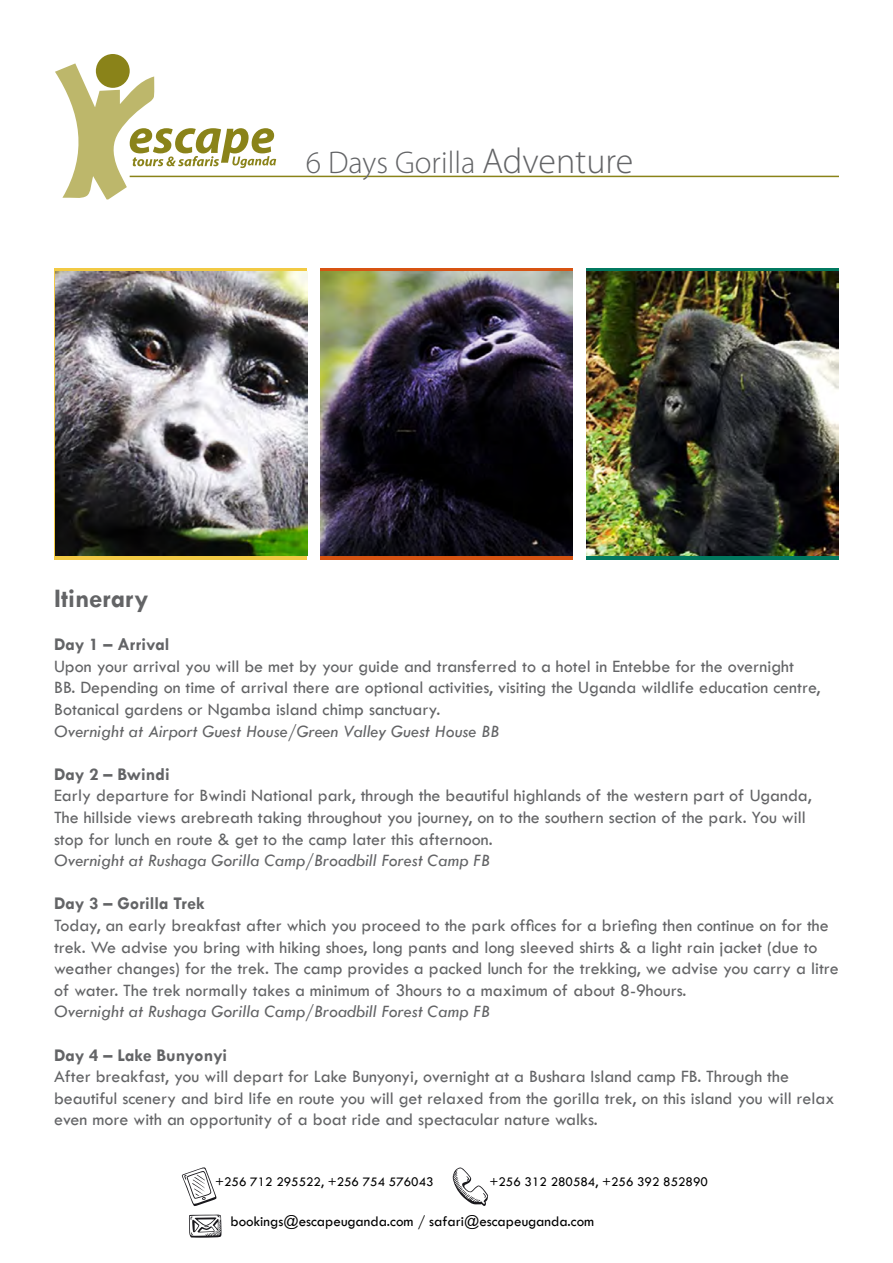
<style>
.page{position:relative;width:893px;height:1263px;background:#fff}
.page>*{position:absolute;margin:0;border:0;box-sizing:border-box;transform-origin:0 0}
.t1{font:300 31.5px "Myriad Pro";color:#636466}
.t2{font:700 27px "Tw Cen";color:#636466}
.t3{font:18px/21.6px "Tw Cen";color:#636466}
.t4{font:italic 18px "Tw Cen";color:#636466}
.t5{font:700 18px "Tw Cen";color:#636466}
.t6{font:15px "Tw Cen";color:#000}
.t7{font:13.5px "Tw Cen";color:#000}
.s1{font-size:36px}
</style>
<div class="page">
<svg style="left:453px;top:1167px;width:35px;height:39px"></svg>
<svg style="left:182px;top:1167px;width:35px;height:40px"></svg>
<svg style="left:189px;top:1214px;width:33px;height:24px"></svg>
<hr style="left:130px;top:176px;width:709px;height:1px;background:#8a8319">
<svg style="left:55px;top:269px;width:252px;height:291px;fill:#f2ca44"></svg>
<svg style="left:320px;top:269px;width:253px;height:291px;fill:#d75312"></svg>
<svg style="left:586px;top:269px;width:252px;height:291px;fill:#017960"></svg>
<img style="left:55px;top:272px;width:252px;height:283px">
<img style="left:321px;top:272px;width:252px;height:283px">
<img style="left:586px;top:272px;width:252px;height:283px">
<div style="left:96px;top:54px;width:34px;height:34px;background:#8a8319;border-radius:50%"></div>
<svg style="left:55px;top:63px;width:221px;height:136px"></svg>
<h1 class="t1" style="left:306px;top:144px;width:329px">6 Days Gorilla <span class="s1">Adventure</span></h1>
<h2 class="t2" style="left:54px;top:582px;width:96px">Itinerary</h2>
<p class="t5" style="left:54px;top:634px;width:117px">Day 1 – Arrival</p>
<p class="t3" style="left:54px;top:655px;width:768px">Upon your arrival you will be met by your guide and transferred to a hotel in Entebbe for the overnight<br>BB. Depending on time of arrival there are optional activities, visiting the Uganda wildlife education centre,<br>Botanical gardens or Ngamba island chimp sanctuary.</p>
<p class="t4" style="left:54px;top:720px;width:447px">Overnight at Airport Guest House/Green Valley Guest House BB</p>
<p class="t5" style="left:54px;top:763px;width:117px">Day 2 – Bwindi</p>
<p class="t3" style="left:54px;top:785px;width:759px">Early departure for Bwindi National park, through the beautiful highlands of the western part of Uganda,<br>The hillside views arebreath taking throughout you journey, on to the southern section of the park. You will stop for lunch en route &amp; get to the camp later this afternoon.</p>
<p class="t4" style="left:54px;top:850px;width:438px">Overnight at Rushaga Gorilla Camp/Broadbill Forest Camp FB</p>
<p class="t5" style="left:54px;top:893px;width:152px">Day 3 – Gorilla Trek</p>
<p class="t3" style="left:54px;top:914px;width:786px">Today, an early breakfast after which you proceed to the park offices for a briefing then continue on for the trek. We advise you bring with hiking shoes, long pants and long sleeved shirts &amp; a light rain jacket (due to weather changes) for the trek. The camp provides a packed lunch for the trekking, we advise you carry a litre of water. The trek normally takes a minimum of 3hours to a maximum of about 8-9hours.</p>
<p class="t4" style="left:54px;top:1001px;width:438px">Overnight at Rushaga Gorilla Camp/Broadbill Forest Camp FB</p>
<p class="t5" style="left:54px;top:1044px;width:175px">Day 4 – Lake Bunyonyi</p>
<p class="t3" style="left:54px;top:1065px;width:782px">After breakfast, you will depart for Lake Bunyonyi, overnight at a Bushara Island camp FB. Through the beautiful scenery and bird life en route you will get relaxed from the gorilla trek, on this island you will relax even more with an opportunity of a boat ride and spectacular nature walks.</p>
<p class="t7" style="left:215px;top:1173px;width:220px">+256 712 295522, +256 754 576043</p>
<p class="t7" style="left:489px;top:1173px;width:220px">+256 312 280584, +256 392 852890</p>
<p class="t6" style="left:230px;top:1212px;width:365px">bookings@escapeuganda.com / safari@escapeuganda.com</p>
</div>
